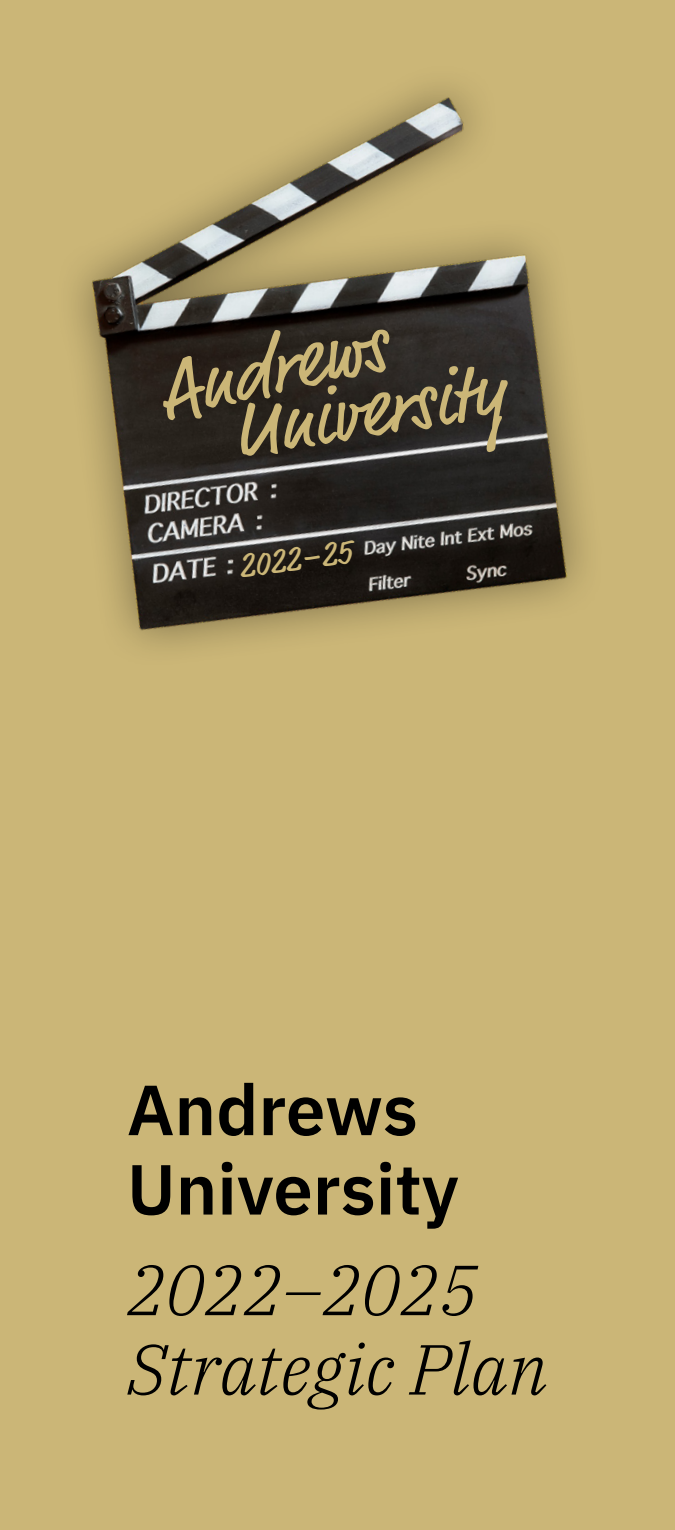
<style>
.page{position:relative;width:675px;height:1530px;background:#cbb677}
.page>*{position:absolute;margin:0;border:0;box-sizing:border-box;transform-origin:0 0}
.t1{font:79.25px "Market OT";color:#cbb677}
.t2{font:italic 300 70.75px/79.5px "IBM Plex Serif";color:#000}
.t3{font:600 70.75px/79.5px "IBM Plex Sans";color:#000}
.t4{font:35.25px "Market OT";color:#cbb677}
</style>
<div class="page">
<img style="left:75px;top:86px;width:509px;height:562px">
<p class="t1" style="left:150px;top:346px;width:232px;rotate:-12deg">Andrews</p>
<p class="t1" style="left:225px;top:385px;width:277px;rotate:-9deg">University</p>
<p class="t4" style="left:236px;top:545px;width:115px;rotate:-7deg">2022–25</p>
<p class="t3" style="left:127px;top:1064px;width:333px">Andrews<br>University</p>
<p class="t2" style="left:127px;top:1244px;width:422px">2022–2025<br>Strategic Plan</p>
</div>
